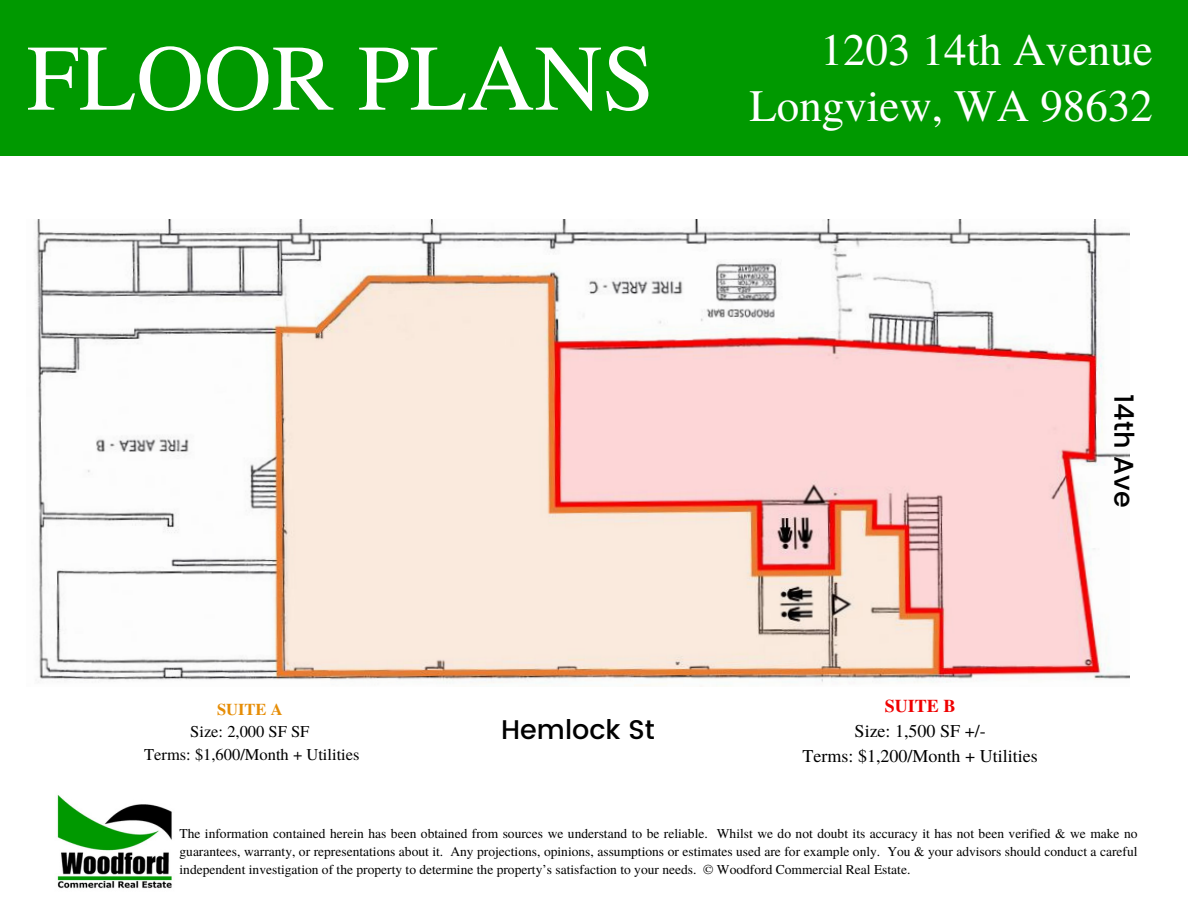
<style>
.page{position:relative;width:1188px;height:918px;background:#fff}
.page>*{position:absolute;margin:0;border:0;box-sizing:border-box;transform-origin:0 0}
.t1{font:93.75px "Te X Gyre Termes";color:#fff}
.t2{font:45px "Te X Gyre Termes";color:#fff}
.t3{font:500 27px "Poppins";color:#000}
.t4{font:18px "Te X Gyre Termes";color:#000}
.t5{font:700 18px "Te X Gyre Termes";color:#ef0000}
.t6{font:16.5px "Te X Gyre Termes";color:#000}
.t7{font:700 16.5px "Te X Gyre Termes";color:#e68d06}
.t8{font:13.5px/18px "Te X Gyre Termes";color:#000;text-align:justify}
</style>
<div class="page">
<img style="left:57px;top:795px;width:115px;height:94px">
<div style="left:0;top:0;width:1188px;height:156px;background:#090"></div>
<img style="left:36px;top:220px;width:1093px;height:466px">
<p class="t1" style="left:27px;top:11px;width:629px">FLOOR PLANS</p>
<p class="t2" style="left:821px;top:17px;width:334px">1203 14th Avenue</p>
<p class="t2" style="left:749px;top:73px;width:405px">Longview, WA 98632</p>
<p class="t7" style="left:217px;top:696px;width:67px">SUITE A</p>
<p class="t6" style="left:190px;top:720px;width:121px">Size: 2,000 SF SF</p>
<p class="t6" style="left:144px;top:742px;width:217px">Terms: $1,600/Month + Utilities</p>
<p class="t3" style="left:501px;top:714px;width:155px">Hemlock St</p>
<p class="t3" style="left:1140px;top:394px;width:115px;rotate:90deg">14th Ave</p>
<p class="t5" style="left:885px;top:692px;width:72px">SUITE B</p>
<p class="t4" style="left:855px;top:718px;width:133px">Size: 1,500 SF +/-</p>
<p class="t4" style="left:803px;top:743px;width:237px">Terms: $1,200/Month + Utilities</p>
<p class="t8" style="left:180px;top:824px;width:960px">The information contained herein has been obtained from sources we understand to be reliable. Whilst we do not doubt its accuracy it has not been verified &amp; we make no guarantees, warranty, or representations about it. Any projections, opinions, assumptions or estimates used are for example only. You &amp; your advisors should conduct a careful independent investigation of the property to determine the property’s satisfaction to your needs. © Woodford Commercial Real Estate.</p>
</div>
